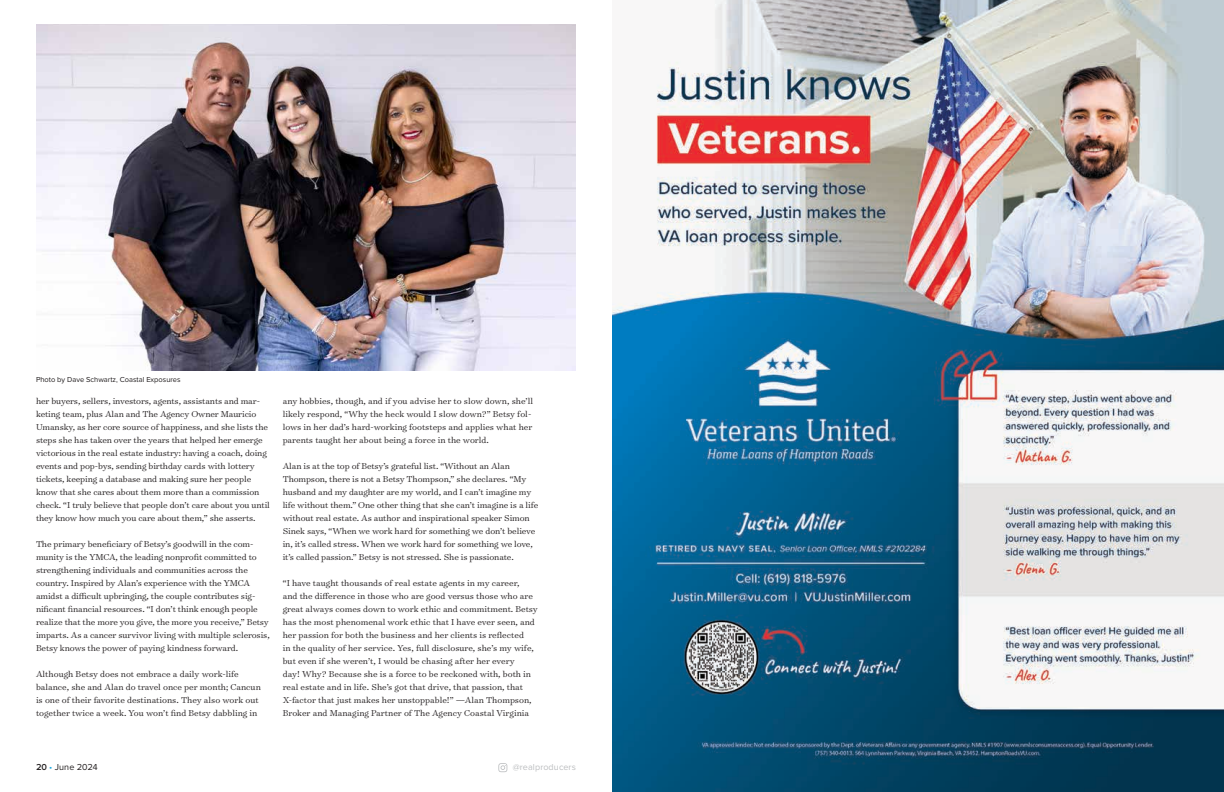
<style>
.page{position:relative;width:1224px;height:792px;background:#fff}
.page>*{position:absolute;margin:0;border:0;box-sizing:border-box;transform-origin:0 0}
.t1{font:300 9.8px/13px "Surveyor Text";letter-spacing:-.01em;color:#231f20}
.t2{font:9px "Proxima Nova";letter-spacing:.01em;color:#bcbec0}
.t3{font:9px "Proxima Nova";letter-spacing:.005em;color:#231f20}
.t4{font:7.5px "Proxima Nova";color:#231f20}
.s1{font-weight:600}
.s2{color:#19a8e0}
</style>
<div class="page">
<svg style="left:498px;top:763px;width:9px;height:9px"></svg>
<img style="left:612px;top:0;width:612px;height:792px">
<img style="left:36px;top:24px;width:540px;height:346px">
<p class="t4" style="left:36px;top:375px;width:146px">Photo by Dave Schwartz, Coastal Exposures</p>
<p class="t1" style="left:36px;top:394px;width:235px">her buyers, sellers, investors, agents, assistants and mar&shy;keting team, plus Alan and The Agency Owner Mauricio Umansky, as her core source of happiness, and she lists the steps she has taken over the years that helped her emerge victorious in the real estate industry: having a coach, doing events and pop-bys, sending birthday cards with lottery tickets, keeping a database and making sure her people know that she cares about them more than a commission check. “I truly believe that people don’t care about you until they know how much you care about them,” she asserts.</p>
<p class="t1" style="left:36px;top:537px;width:235px">The primary beneficiary of Betsy’s goodwill in the com&shy;munity is the YMCA, the leading nonprofit committed to strengthening individuals and communities across the country. Inspired by Alan’s experience with the YMCA amidst a difficult upbringing, the couple contributes sig&shy;nificant financial resources. “I don’t think enough people realize that the more you give, the more you receive,” Betsy imparts. As a cancer survivor living with multiple sclerosis, Betsy knows the power of paying kindness forward.</p>
<p class="t1" style="left:36px;top:667px;width:226px">Although Betsy does not embrace a daily work-life balance, she and Alan do travel once per month; Cancun is one of their favorite destinations. They also work out together twice a week. You won’t find Betsy dabbling in</p>
<p class="t1" style="left:283px;top:394px;width:252px">any hobbies, though, and if you advise her to slow down, she’ll likely respond, “Why the heck would I slow down?” Betsy fol&shy;lows in her dad’s hard-working footsteps and applies what her parents taught her about being a force in the world.</p>
<p class="t1" style="left:283px;top:459px;width:257px">Alan is at the top of Betsy’s grateful list. “Without an Alan Thompson, there is not a Betsy Thompson,” she declares. “My husband and my daughter are my world, and I can’t imagine my life without them.” One other thing that she can’t imagine is a life without real estate. As author and inspirational speaker Simon Sinek says, “When we work hard for something we don’t believe in, it’s called stress. When we work hard for something we love, it’s called passion.” Betsy is not stressed. She is passionate.</p>
<p class="t1" style="left:283px;top:576px;width:257px">“I have taught thousands of real estate agents in my career,<br>and the difference in those who are good versus those who are great always comes down to work ethic and commitment. Betsy has the most phenomenal work ethic that I have ever seen, and her passion for both the business and her clients is reflected<br>in the quality of her service. Yes, full disclosure, she’s my wife, but even if she weren’t, I would be chasing after her every<br>day! Why? Because she is a force to be reckoned with, both in real estate and in life. She’s got that drive, that passion, that X-factor that just makes her unstoppable!” —Alan Thompson, Broker and Managing Partner of The Agency Coastal Virginia</p>
<p class="t3" style="left:36px;top:762px;width:63px"><span class="s1">20</span> <span class="s2">•</span> June 2024</p>
<p class="t2" style="left:513px;top:762px;width:65px">@realproducers</p>
</div>
